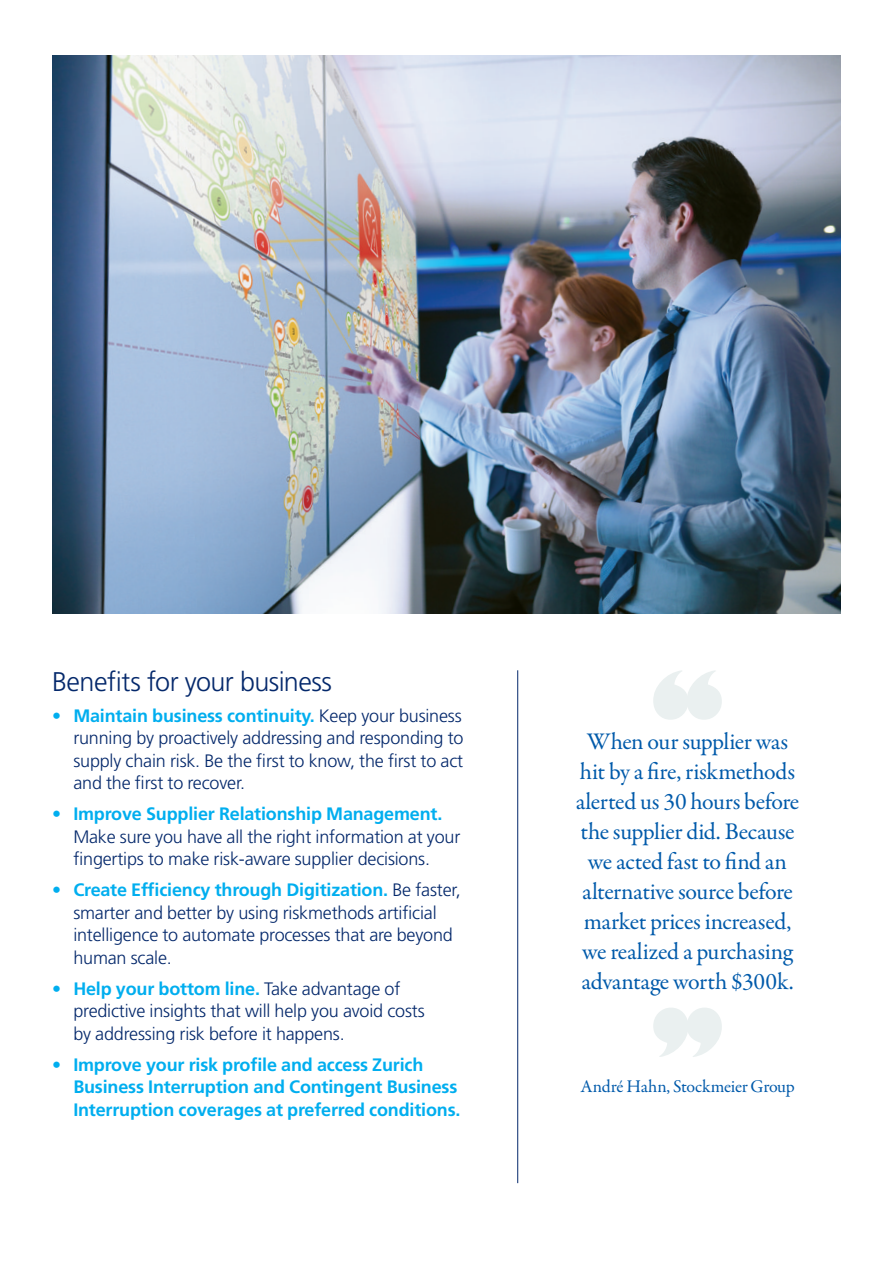
<style>
.page{position:relative;width:893px;height:1263px;background:#fff}
.page>*{position:absolute;margin:0;border:0;box-sizing:border-box;transform-origin:0 0}
.t1{font:300 27px "Frutiger LT Std";letter-spacing:-.02em;color:#04286b}
.t2{font:24px/30px "Garamond Premr Pro";letter-spacing:-.015em;color:#015aaa;text-align:center}
.t3{font:300 18px/22.5px "Frutiger LT Std";letter-spacing:-.01em;color:#04286b}
.t4{font:700 18px/22.5px "Frutiger LT Std";letter-spacing:-.01em;color:#00aeef}
.t5{font:18px "Garamond Premr Pro";letter-spacing:-.02em;color:#015aaa}
.s1{font-weight:700;color:#00aeef}
</style>
<div class="page">
<img style="left:52px;top:55px;width:789px;height:558px">
<hr style="left:517px;top:670px;width:1px;height:513px;background:#04286b">
<svg style="left:653px;top:670px;width:69px;height:50px"></svg>
<svg style="left:653px;top:1008px;width:69px;height:49px"></svg>
<h1 class="t1" style="left:52px;top:666px;width:282px">Benefits for your business</h1>
<p class="t3" style="left:73px;top:704px;width:392px;text-align:justify;text-indent:-21px"><span class="s1">• Maintain business continuity.</span> Keep your business running by proactively addressing and responding to supply chain risk. Be the first to know, the first to act and the first to recover.</p>
<p class="t4" style="left:52px;top:803px;width:392px">• Improve Supplier Relationship Management.</p>
<p class="t3" style="left:73px;top:825px;width:388px">Make sure you have all the right information at your fingertips to make risk-aware supplier decisions.</p>
<p class="t3" style="left:73px;top:879px;width:389px;text-indent:-21px"><span class="s1">• Create Efficiency through Digitization.</span> Be faster, smarter and better by using riskmethods artificial intelligence to automate processes that are beyond human scale.</p>
<p class="t3" style="left:73px;top:977px;width:353px;text-indent:-21px"><span class="s1">• Help your bottom line.</span> Take advantage of predictive insights that will help you avoid costs by addressing risk before it happens.</p>
<p class="t4" style="left:73px;top:1053px;width:389px;text-indent:-21px">• Improve your risk profile and access Zurich<br>Business Interruption and Contingent Business<br>Interruption coverages at preferred conditions.</p>
<h2 class="t2" style="left:576px;top:727px;width:225px">When our supplier was hit by a fire, riskmethods alerted us 30 hours before the supplier did. Because we acted fast to find an alternative source before market prices increased, we realized a purchasing advantage worth $300k.</h2>
<p class="t5" style="left:580px;top:1075px;width:216px">André Hahn, Stockmeier Group</p>
</div>
